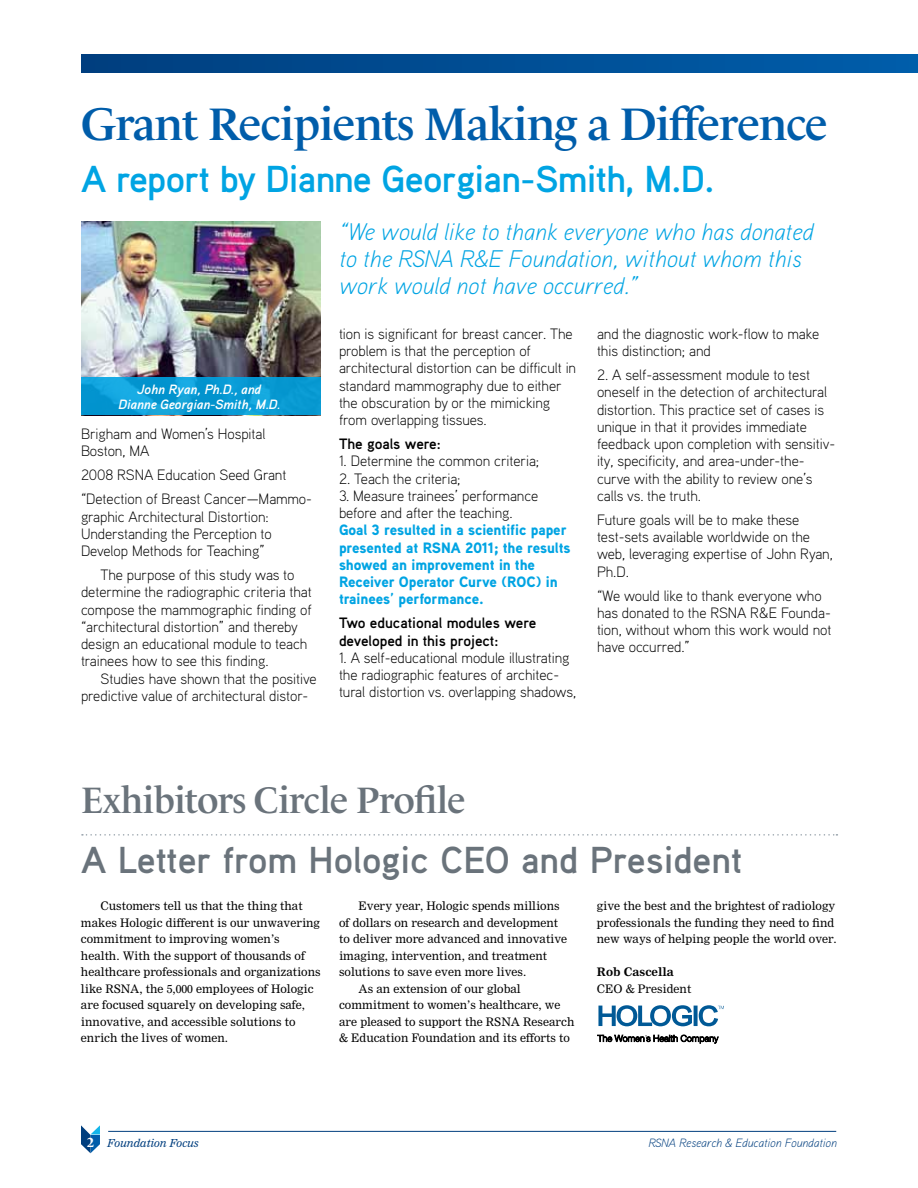
<style>
.page{position:relative;width:918px;height:1188px;background:#fff}
.page>*{position:absolute;margin:0;border:0;box-sizing:border-box;transform-origin:0 0}
.t1{font:600 46.5px "Le Monde Livre";letter-spacing:-.025em;color:#005daa}
.t2{font:700 37.5px "Aaux Pro OT";letter-spacing:-.02em;color:#00a4e3}
.t3{font:700 37.5px "Aaux Pro OT";color:#6a737b}
.t4{font:600 37.5px "Le Monde Livre";letter-spacing:-.025em;color:#6a737b}
.t5{font:italic 300 24px/27px "Aaux Pro OT";letter-spacing:-.005em;color:#00a4e3}
.t6{font:300 15px/17.2px "Aaux Pro OT";letter-spacing:-.005em;color:#000}
.t7{font:900 15px/17.2px "Aaux Pro OT";letter-spacing:-.005em;color:#00a4e3}
.t8{font:700 15px/17.2px "Aaux Pro OT";letter-spacing:-.005em;color:#000}
.t9{font:italic 700 13.5px/15px "Aaux Pro OT";letter-spacing:-.005em;color:#fff;text-align:center}
.t10{font:12.75px/16.5px "Nimrod Rgl";color:#000}
.t11{font:12.75px "Nimrod Bld";color:#000}
.t12{font:italic 300 12px "Aaux Pro OT";letter-spacing:-.005em;color:#003e7e}
.t13{font:12px "Nimrod Itl";letter-spacing:-.005em;color:#003e7e}
.s1{font-family:"Le Monde Livre";font-weight:700;font-size:13.5px;color:#fff}
</style>
<div class="page">
<svg style="left:81px;top:1125px;width:19px;height:28px"></svg>
<hr style="left:108px;top:1131px;width:728px;height:1px;background:#003e7e">
<div style="left:81px;top:54px;width:837px;height:18px;background:linear-gradient(to right,#003e7e,#005daa)"></div>
<img style="left:81px;top:221px;width:240px;height:157px">
<svg style="left:81px;top:378px;width:240px;height:37px;background:#099bd4"></svg>
<svg style="left:598px;top:1005px;width:126px;height:21px"></svg>
<svg style="left:597px;top:1035px;width:121px;height:8px"></svg>
<svg style="left:82px;top:834px;width:755px;height:2px"></svg>
<h1 class="t1" style="left:81px;top:97px;width:748px">Grant Recipients Making a Difference</h1>
<h2 class="t2" style="left:81px;top:155px;width:635px">A report by Dianne Georgian-Smith, M.D.</h2>
<h3 class="t5" style="left:339px;top:217px;width:476px">“We would like to thank everyone who has donated to the RSNA R&amp;E Foundation, without whom this work would not have occurred.”</h3>
<p class="t9" style="left:118px;top:381px;width:164px">John Ryan, Ph.D., and<br>Dianne Georgian-Smith, M.D.</p>
<p class="t6" style="left:81px;top:425px;width:186px">Brigham and Women’s Hospital<br>Boston, MA</p>
<p class="t6" style="left:81px;top:463px;width:233px;line-height:24px">2008 RSNA Education Seed Grant “Detection of Breast Cancer—Mammo-</p>
<p class="t6" style="left:81px;top:507px;width:192px">graphic Architectural Distortion:<br>Understanding the Perception to<br>Develop Methods for Teaching”</p>
<p class="t6" style="left:81px;top:566px;width:232px;text-indent:20px">The purpose of this study was to determine the radiographic criteria that compose the mammographic finding of “architectural distortion” and thereby design an educational module to teach trainees how to see this finding.</p>
<p class="t6" style="left:81px;top:669px;width:237px;text-indent:20px">Studies have shown that the positive predictive value of architectural distor-</p>
<p class="t6" style="left:339px;top:325px;width:239px">tion is significant for breast cancer. The problem is that the perception of architectural distortion can be difficult in standard mammography due to either the obscuration by or the mimicking from overlapping tissues.</p>
<p class="t8" style="left:339px;top:435px;width:103px">The goals were:</p>
<p class="t6" style="left:339px;top:452px;width:202px">1. Determine the common criteria;</p>
<p class="t6" style="left:339px;top:469px;width:123px">2. Teach the criteria;</p>
<p class="t6" style="left:339px;top:487px;width:201px">3. Measure trainees’ performance before and after the teaching.</p>
<p class="t7" style="left:339px;top:521px;width:233px">Goal 3 resulted in a scientific paper presented at RSNA 2011; the results showed an improvement in the<br>Receiver Operator Curve (ROC) in trainees’ performance.</p>
<p class="t8" style="left:339px;top:614px;width:199px">Two educational modules were developed in this project:</p>
<p class="t6" style="left:339px;top:649px;width:239px">1. A self-educational module illustrating the radiographic features of architec&shy;tural distortion vs. overlapping shadows,</p>
<p class="t6" style="left:597px;top:325px;width:224px">and the diagnostic work-flow to make this distinction; and</p>
<p class="t6" style="left:597px;top:366px;width:240px">2. A self-assessment module to test oneself in the detection of architectural distortion. This practice set of cases is unique in that it provides immediate feedback upon completion with sensitiv&shy;ity, specificity, and area-under-the&shy;curve with the ability to review one’s calls vs. the truth.</p>
<p class="t6" style="left:597px;top:511px;width:237px">Future goals will be to make these test-sets available worldwide on the web, leveraging expertise of John Ryan,<br>Ph.D.</p>
<p class="t6" style="left:597px;top:586px;width:236px">“We would like to thank everyone who has donated to the RSNA R&amp;E Founda&shy;tion, without whom this work would not have occurred.”</p>
<h2 class="t4" style="left:81px;top:779px;width:386px">Exhibitors Circle Profile</h2>
<h2 class="t3" style="left:81px;top:836px;width:663px">A Letter from Hologic CEO and President</h2>
<p class="t10" style="left:359px;top:899px;width:203px">Every year, Hologic spends millions</p>
<p class="t10" style="left:339px;top:915px;width:221px">of dollars on research and development</p>
<p class="t10" style="left:339px;top:932px;width:230px">to deliver more advanced and innovative</p>
<p class="t10" style="left:339px;top:948px;width:210px">imaging, intervention, and treatment</p>
<p class="t10" style="left:339px;top:965px;width:189px">solutions to save even more lives.</p>
<p class="t10" style="left:359px;top:981px;width:164px">As an extension of our global</p>
<p class="t10" style="left:339px;top:998px;width:223px">commitment to women’s healthcare, we</p>
<p class="t10" style="left:339px;top:1014px;width:237px">are pleased to support the RSNA Research</p>
<p class="t10" style="left:339px;top:1031px;width:232px">&amp; Education Foundation and its efforts to</p>
<p class="t10" style="left:597px;top:899px;width:241px">give the best and the brightest of radiology professionals the funding they need to find new ways of helping people the world over.</p>
<p class="t11" style="left:597px;top:963px;width:79px">Rob Cascella</p>
<p class="t10" style="left:597px;top:981px;width:96px">CEO &amp; President</p>
<p class="t10" style="left:81px;top:899px;width:241px;text-indent:20px">Customers tell us that the thing that makes Hologic different is our unwavering commitment to improving women’s health. With the support of thousands of healthcare professionals and organizations like RSNA, the 5,000 employees of Hologic are focused squarely on developing safe, innovative, and accessible solutions to enrich the lives of women.</p>
<p class="t13" style="left:87px;top:1135px;width:113px"><span class="s1">2</span> Foundation Focus</p>
<p class="t12" style="left:648px;top:1135px;width:190px">RSNA Research &amp; Education Foundation</p>
</div>
